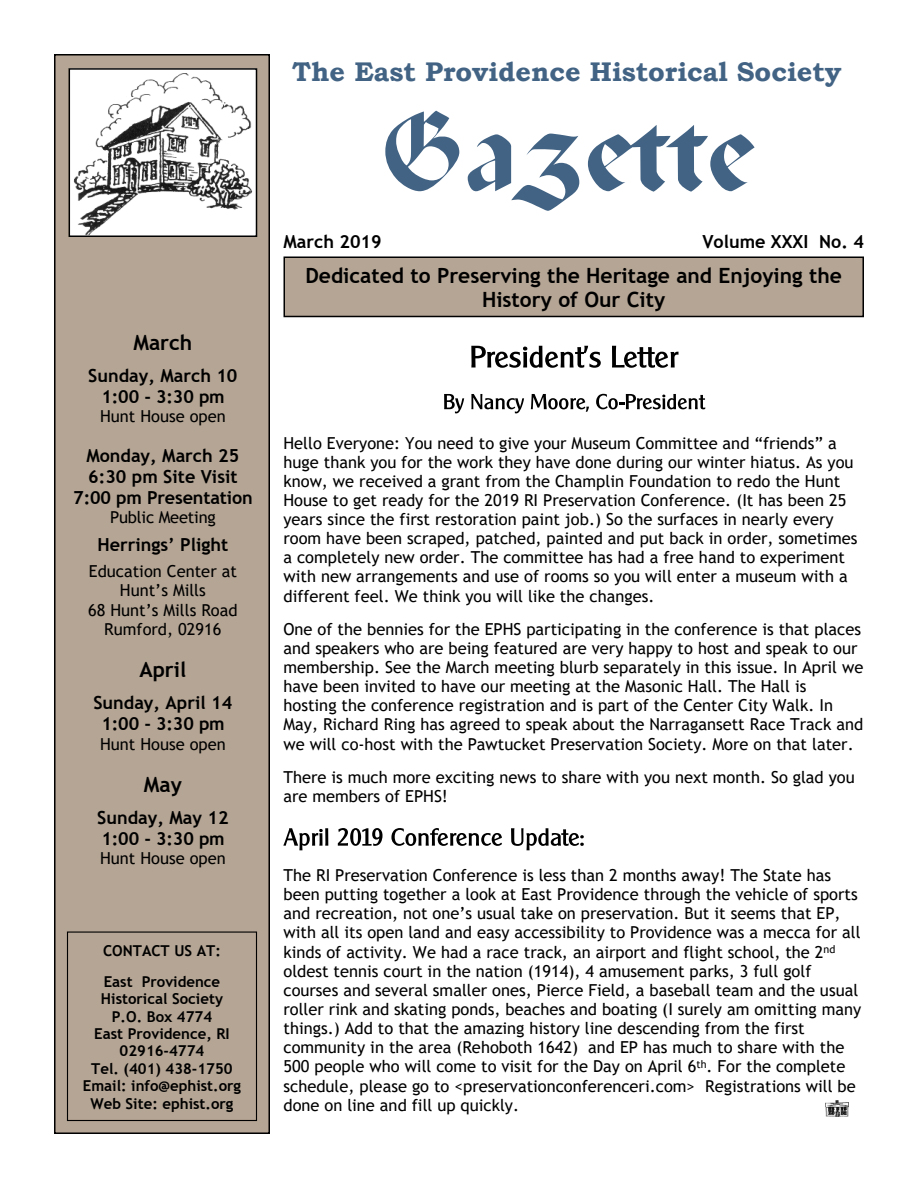
<style>
.page{position:relative;width:918px;height:1188px;background:#fff}
.page>*{position:absolute;margin:0;border:0;box-sizing:border-box;transform-origin:0 0}
.t1{font:108px "Excalibur SF";color:#426384}
.t2{font:700 27px "Bookman Old Style";color:#426384}
.t3{font:700 21px/24.3px "Trebuchet MS";color:#000;text-align:center}
.t4{font:700 18px/20.9px "Trebuchet MS";color:#000;text-align:center}
.t5{font:16.5px/19.2px "Trebuchet MS";color:#000}
.t6{font:700 15px/17.4px "Trebuchet MS";color:#000}
</style>
<div class="page">
<div style="left:54px;top:54px;width:216px;height:1080px;background:#b5a594;border:2px solid #000"></div>
<img style="left:72px;top:71px;width:182px;height:163px">
<div style="left:69px;top:68px;width:188px;height:169px;border:2px solid #000"></div>
<svg style="left:471px;top:346px;width:130px;height:22px"></svg>
<svg style="left:612px;top:346px;width:66px;height:22px"></svg>
<svg style="left:444px;top:394px;width:20px;height:19px"></svg>
<svg style="left:471px;top:394px;width:53px;height:19px"></svg>
<svg style="left:531px;top:394px;width:58px;height:18px"></svg>
<svg style="left:596px;top:394px;width:109px;height:15px"></svg>
<div style="left:284px;top:256px;width:580px;height:61px;background:#b5a594;border:2px solid #000"></div>
<div style="left:67px;top:932px;width:190px;height:189px;border:1px solid #000"></div>
<svg style="left:283px;top:828px;width:45px;height:22px"></svg>
<svg style="left:338px;top:828px;width:45px;height:18px"></svg>
<svg style="left:391px;top:828px;width:111px;height:18px"></svg>
<svg style="left:511px;top:828px;width:73px;height:22px"></svg>
<img style="left:825px;top:1100px;width:24px;height:17px">
<p class="t3" style="left:133px;top:332px;width:60px">March</p>
<p class="t4" style="left:88px;top:367px;width:151px">Sunday, March 10<br>1:00 - 3:30 pm</p>
<p class="t5" style="left:100px;top:408px;width:127px">Hunt House open</p>
<p class="t4" style="left:73px;top:447px;width:181px">Monday, March 25<br>6:30 pm Site Visit<br>7:00 pm Presentation</p>
<p class="t5" style="left:110px;top:509px;width:107px">Public Meeting</p>
<p class="t4" style="left:97px;top:536px;width:132px">Herrings’ Plight</p>
<p class="t5" style="left:88px;top:563px;width:151px;text-align:center">Education Center at<br>Hunt’s Mills<br>68 Hunt’s Mills Road<br>Rumford, 02916</p>
<p class="t3" style="left:139px;top:659px;width:48px">April</p>
<p class="t4" style="left:93px;top:694px;width:140px">Sunday, April 14<br>1:00 - 3:30 pm</p>
<p class="t5" style="left:100px;top:736px;width:127px">Hunt House open</p>
<p class="t3" style="left:144px;top:774px;width:40px">May</p>
<p class="t4" style="left:97px;top:809px;width:133px;text-align:left">Sunday, May 12<br>1:00 - 3:30 pm</p>
<p class="t5" style="left:100px;top:850px;width:127px">Hunt House open</p>
<p class="t6" style="left:103px;top:936px;width:119px;line-height:31.3px">CONTACT US AT:<br>East Providence</p>
<p class="t6" style="left:83px;top:992px;width:160px;text-align:center">Historical Society<br>P.O. Box 4774<br>East Providence, RI<br>02916-4774<br>Tel. (401) 438-1750<br>Email: info@ephist.org<br>Web Site: ephist.org</p>
<h2 class="t2" style="left:292px;top:62px;width:551px">The East Providence Historical Society</h2>
<h1 class="t1" style="left:381px;top:88px;width:374px">Gazette</h1>
<p class="t4" style="left:284px;top:232px;width:100px">March 2019</p>
<p class="t4" style="left:702px;top:232px;width:163px">Volume XXXI No. 4</p>
<p class="t3" style="left:305px;top:265px;width:538px">Dedicated to Preserving the Heritage and Enjoying the<br>History of Our City</p>
<p class="t5" style="left:284px;top:435px;width:575px">Hello Everyone: You need to give your Museum Committee and “friends” a huge thank you for the work they have done during our winter hiatus. As you know, we received a grant from the Champlin Foundation to redo the Hunt House to get ready for the 2019 RI Preservation Conference. (It has been 25 years since the first restoration paint job.) So the surfaces in nearly every room have been scraped, patched, painted and put back in order, sometimes a completely new order. The committee has had a free hand to experiment with new arrangements and use of rooms so you will enter a museum with a different feel. We think you will like the changes.</p>
<p class="t5" style="left:284px;top:621px;width:581px">One of the bennies for the EPHS participating in the conference is that places and speakers who are being featured are very happy to host and speak to our membership. See the March meeting blurb separately in this issue. In April we have been invited to have our meeting at the Masonic Hall. The Hall is hosting the conference registration and is part of the Center City Walk. In May, Richard Ring has agreed to speak about the Narragansett Race Track and we will co-host with the Pawtucket Preservation Society. More on that later.</p>
<p class="t5" style="left:284px;top:769px;width:573px">There is much more exciting news to share with you next month. So glad you are members of EPHS!</p>
<p class="t5" style="left:283px;top:867px;width:579px">The RI Preservation Conference is less than 2 months away! The State has been putting together a look at East Providence through the vehicle of sports and recreation, not one’s usual take on preservation. But it seems that EP, with all its open land and easy accessibility to Providence was a mecca for all kinds of activity. We had a race track, an airport and flight school, the 2<sup>nd </sup>oldest tennis court in the nation (1914), 4 amusement parks, 3 full golf courses and several smaller ones, Pierce Field, a baseball team and the usual roller rink and skating ponds, beaches and boating (I surely am omitting many things.) Add to that the amazing history line descending from the first community in the area (Rehoboth 1642) and EP has much to share with the 500 people who will come to visit for the Day on April 6<sup>th</sup>. For the complete schedule, please go to &lt;preservationconferenceri.com&gt; Registrations will be done on line and fill up quickly.</p>
</div>
